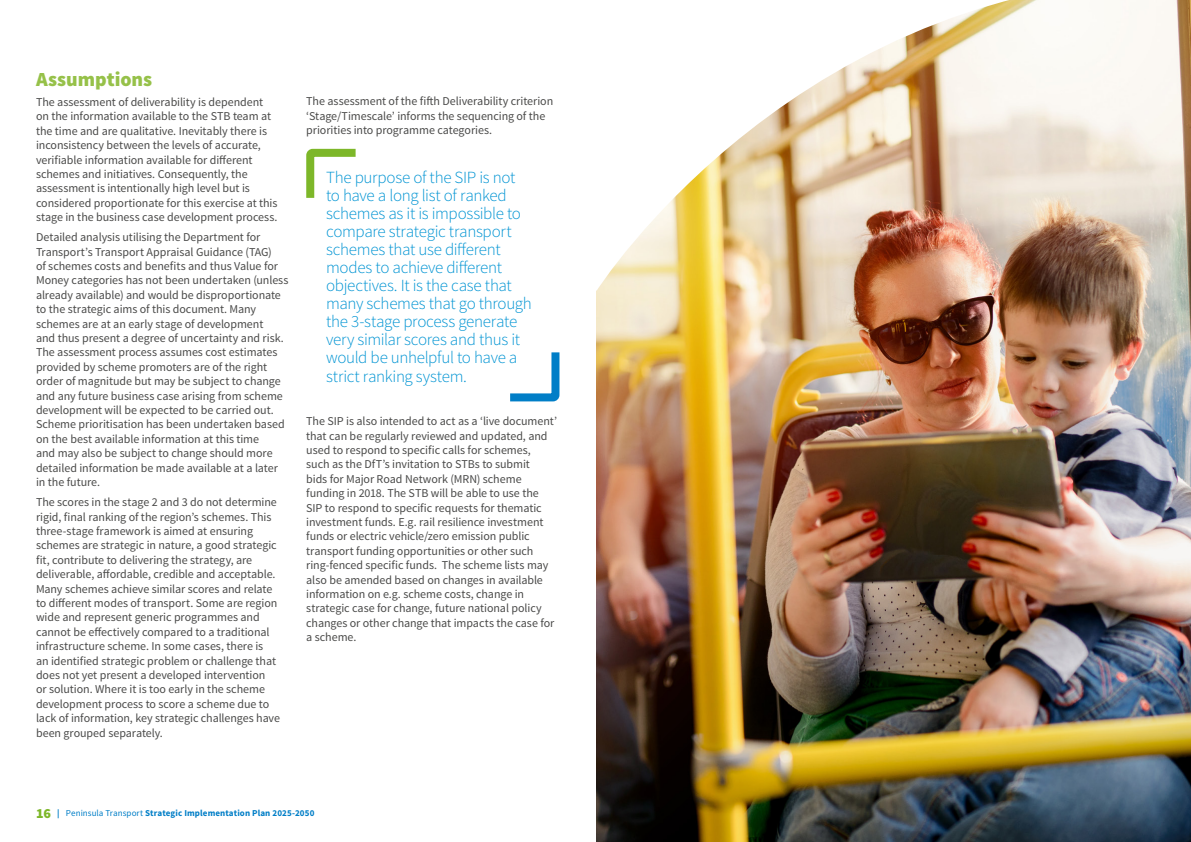
<style>
.page{position:relative;width:1191px;height:842px;background:#fff}
.page>*{position:absolute;margin:0;border:0;box-sizing:border-box;transform-origin:0 0}
.t1{font:900 20px "Source Sans Pro";color:#96c149}
.Q1{font:300 17px/18.1px "Source Sans Pro";letter-spacing:-.02em;color:#0094d3}
.t2{font:12px/14.4px "Source Sans Pro";letter-spacing:-.005em;color:#4a4a49}
.t3{font:700 9px "Source Sans Pro";letter-spacing:.01em;color:#007ec7}
.s1{font-weight:900;font-size:14px;color:#7db729}
.s2{font-weight:400}
</style>
<div class="page">
<img style="left:597px;top:291px;width:594px;height:551px">
<img style="left:596px;top:0;width:595px;height:291px">
<svg style="left:306px;top:148px;width:50px;height:50px"></svg>
<svg style="left:510px;top:352px;width:50px;height:50px"></svg>
<p class="t1" style="left:36px;top:66px;width:118px">Assumptions</p>
<p class="t2" style="left:36px;top:95px;width:243px">The assessment of deliverability is dependent on the information available to the STB team at the time and are qualitative. Inevitably there is inconsistency between the levels of accurate, verifiable information available for different schemes and initiatives. Consequently, the assessment is intentionally high level but is considered proportionate for this exercise at this stage in the business case development process.</p>
<p class="t2" style="left:36px;top:230px;width:254px">Detailed analysis utilising the Department for Transport’s Transport Appraisal Guidance (TAG)<br>of schemes costs and benefits and thus Value for Money categories has not been undertaken (unless already available) and would be disproportionate to the strategic aims of this document. Many schemes are at an early stage of development<br>and thus present a degree of uncertainty and risk.<br>The assessment process assumes cost estimates provided by scheme promoters are of the right order of magnitude but may be subject to change and any future business case arising from scheme development will be expected to be carried out.<br>Scheme prioritisation has been undertaken based on the best available information at this time<br>and may also be subject to change should more detailed information be made available at a later in the future.</p>
<p class="t2" style="left:36px;top:495px;width:245px">The scores in the stage 2 and 3 do not determine rigid, final ranking of the region’s schemes. This three-stage framework is aimed at ensuring schemes are strategic in nature, a good strategic fit, contribute to delivering the strategy, are deliverable, affordable, credible and acceptable.<br>Many schemes achieve similar scores and relate to different modes of transport. Some are region wide and represent generic programmes and cannot be effectively compared to a traditional infrastructure scheme. In some cases, there is<br>an identified strategic problem or challenge that does not yet present a developed intervention<br>or solution. Where it is too early in the scheme development process to score a scheme due to lack of information, key strategic challenges have been grouped separately.</p>
<p class="t2" style="left:306px;top:94px;width:248px">The assessment of the fifth Deliverability criterion ‘Stage/Timescale’ informs the sequencing of the priorities into programme categories.</p>
<p class="Q1" style="left:326px;top:169px;width:207px">The purpose of the SIP is not to have a long list of ranked schemes as it is impossible to compare strategic transport schemes that use different modes to achieve different objectives. It is the case that many schemes that go through the 3-stage process generate very similar scores and thus it would be unhelpful to have a strict ranking system.</p>
<p class="t2" style="left:306px;top:414px;width:252px">The SIP is also intended to act as a ‘live document’ that can be regularly reviewed and updated, and used to respond to specific calls for schemes, such as the DfT’s invitation to STBs to submit<br>bids for Major Road Network (MRN) scheme funding in 2018. The STB will be able to use the SIP to respond to specific requests for thematic investment funds. E.g. rail resilience investment funds or electric vehicle/zero emission public transport funding opportunities or other such ring-fenced specific funds. The scheme lists may also be amended based on changes in available information on e.g. scheme costs, change in strategic case for change, future national policy changes or other change that impacts the case for a scheme.</p>
<p class="t3" style="left:36px;top:808px;width:280px"><span class="s1">16</span> | <span class="s2">Peninsula Transport</span> Strategic Implementation Plan 2025-2050</p>
</div>
